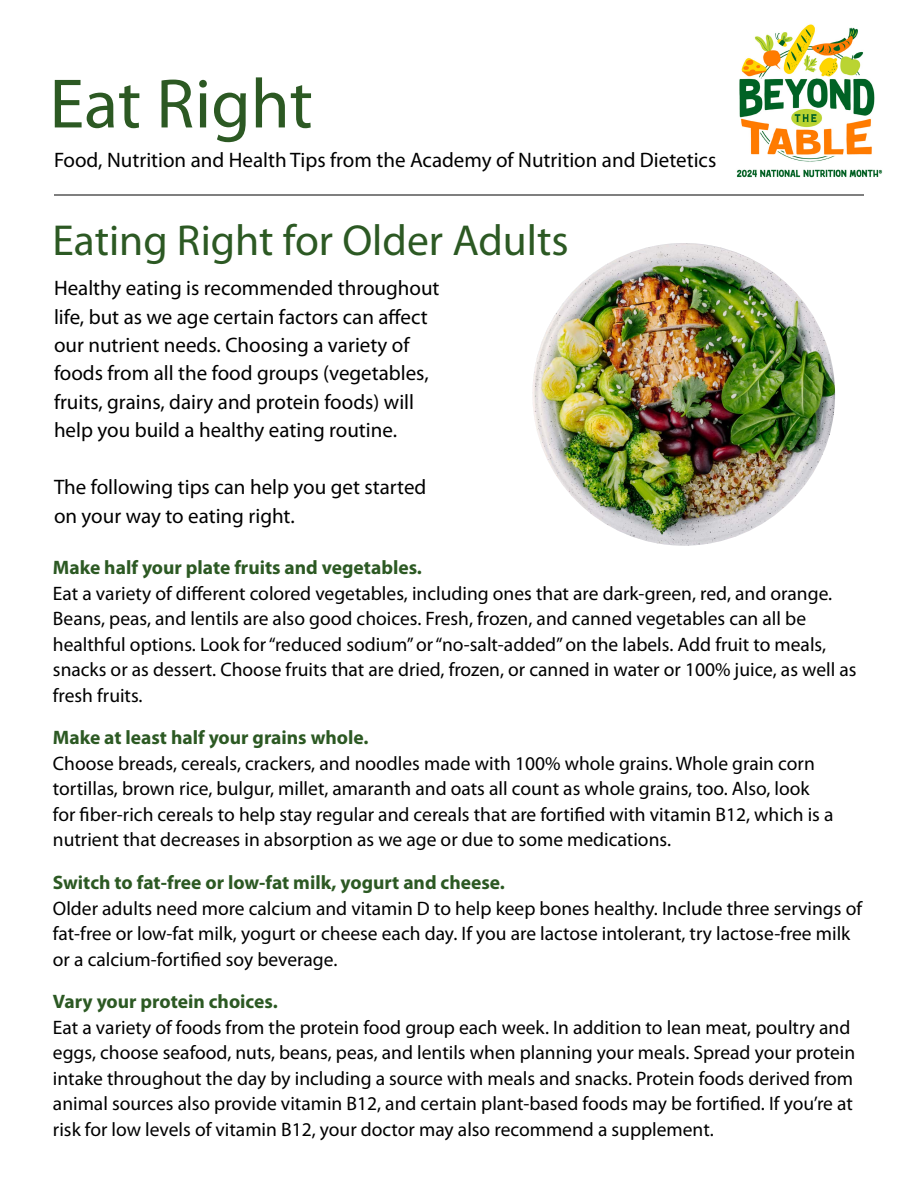
<style>
.page{position:relative;width:918px;height:1188px;background:#fff}
.page>*{position:absolute;margin:0;border:0;box-sizing:border-box;transform-origin:0 0}
.t1{font:70.5px "Myriad Pro";color:#2c5923}
.t2{font:43.5px "Myriad Pro";color:#2c5923}
.t3{font:21px/28.5px "Myriad Pro";color:#000}
.t4{font:19.5px/25.5px "Myriad Pro";color:#000}
.t5{font:700 19.5px "Myriad Pro";color:#2c5923}
</style>
<div class="page">
<hr style="left:54px;top:195px;width:810px;height:1px;background:#000">
<img style="left:532px;top:243px;width:303px;height:303px;border-radius:151px">
<img style="left:736px;top:24px;width:147px;height:154px">
<h1 class="t1" style="left:50px;top:60px;width:265px">Eat Right</h1>
<p class="t3" style="left:54px;top:145px;width:664px">Food, Nutrition and Health Tips from the Academy of Nutrition and Dietetics</p>
<h2 class="t2" style="left:52px;top:214px;width:518px">Eating Right for Older Adults</h2>
<p class="t3" style="left:54px;top:273px;width:387px">Healthy eating is recommended throughout life, but as we age certain factors can affect our nutrient needs. Choosing a variety of foods from all the food groups (vegetables, fruits, grains, dairy and protein foods) will help you build a healthy eating routine.</p>
<p class="t3" style="left:54px;top:473px;width:374px">The following tips can help you get started on your way to eating right.</p>
<p class="t5" style="left:53px;top:555px;width:371px">Make half your plate fruits and vegetables.</p>
<p class="t4" style="left:53px;top:580px;width:805px">Eat a variety of different colored vegetables, including ones that are dark-green, red, and orange.<br>Beans, peas, and lentils are also good choices. Fresh, frozen, and canned vegetables can all be healthful options. Look for “reduced sodium” or “no-salt-added” on the labels. Add fruit to meals, snacks or as dessert. Choose fruits that are dried, frozen, or canned in water or 100% juice, as well as fresh fruits.</p>
<p class="t5" style="left:53px;top:725px;width:317px">Make at least half your grains whole.</p>
<p class="t4" style="left:53px;top:750px;width:782px">Choose breads, cereals, crackers, and noodles made with 100% whole grains. Whole grain corn tortillas, brown rice, bulgur, millet, amaranth and oats all count as whole grains, too. Also, look for fiber-rich cereals to help stay regular and cereals that are fortified with vitamin B12, which is a nutrient that decreases in absorption as we age or due to some medications.</p>
<p class="t5" style="left:53px;top:870px;width:454px">Switch to fat-free or low-fat milk, yogurt and cheese.</p>
<p class="t4" style="left:53px;top:895px;width:811px">Older adults need more calcium and vitamin D to help keep bones healthy. Include three servings of fat-free or low-fat milk, yogurt or cheese each day. If you are lactose intolerant, try lactose-free milk or a calcium-fortified soy beverage.</p>
<p class="t5" style="left:53px;top:989px;width:226px">Vary your protein choices.</p>
<p class="t4" style="left:53px;top:1014px;width:804px">Eat a variety of foods from the protein food group each week. In addition to lean meat, poultry and eggs, choose seafood, nuts, beans, peas, and lentils when planning your meals. Spread your protein intake throughout the day by including a source with meals and snacks. Protein foods derived from animal sources also provide vitamin B12, and certain plant-based foods may be fortified. If you’re at risk for low levels of vitamin B12, your doctor may also recommend a supplement.</p>
</div>
